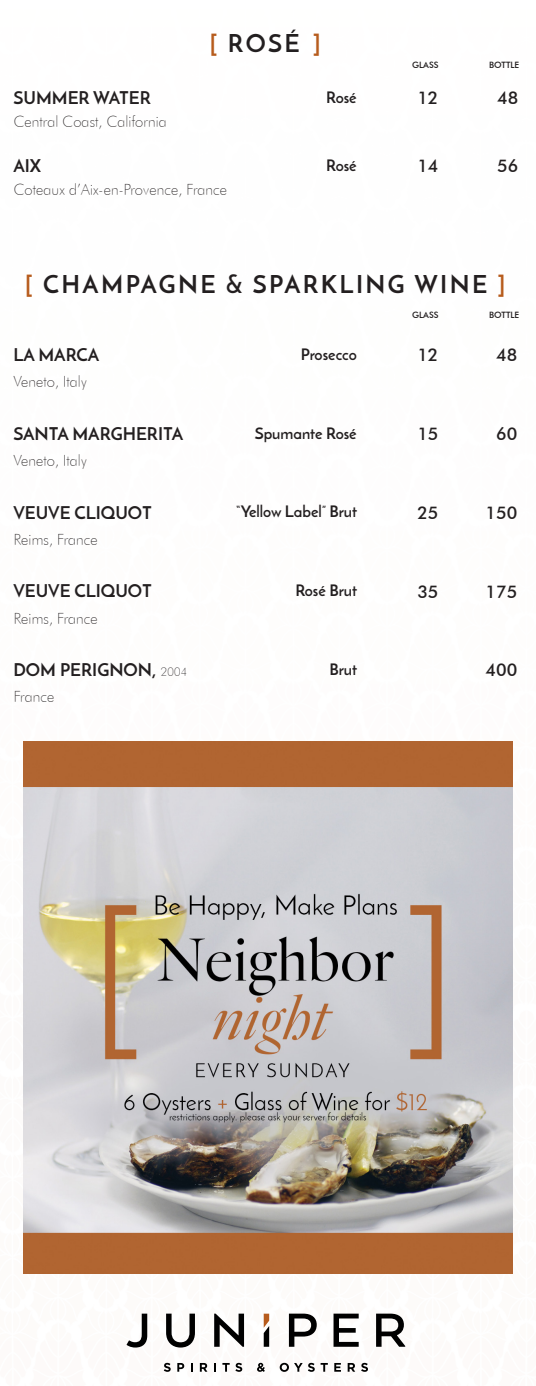
<style>
.page{position:relative;width:536px;height:1386px;background:#fff}
.page>*{position:absolute;margin:0;border:0;box-sizing:border-box;transform-origin:0 0}
.t1{font:700 24.5px "Josefin Sans";letter-spacing:.1em;color:#231f20}
.t2{font:700 17.5px "Josefin Sans";color:#231f20}
.t3{font:500 17.5px "Futura BT";color:#231f20}
.t4{font:100 15.75px "Futura";color:#231f20}
.t5{font:700 15.75px "Josefin Sans";color:#231f20}
.t6{font:500 8.75px "Futura BT";color:#231f20}
.s1{color:#b75c1d}
.s2{font-family:"Futura";font-weight:100;font-size:12.25px}
</style>
<div class="page">
<svg style="left:126px;top:1314px;width:21px;height:34px"></svg>
<svg style="left:166px;top:1314px;width:29px;height:34px"></svg>
<svg style="left:214px;top:1314px;width:30px;height:33px"></svg>
<svg style="left:263px;top:1314px;width:6px;height:33px"></svg>
<svg style="left:289px;top:1314px;width:27px;height:33px"></svg>
<svg style="left:333px;top:1314px;width:25px;height:33px"></svg>
<svg style="left:376px;top:1314px;width:29px;height:33px"></svg>
<svg style="left:164px;top:1363px;width:7px;height:9px"></svg>
<svg style="left:177px;top:1363px;width:7px;height:9px"></svg>
<svg style="left:191px;top:1363px;width:2px;height:9px"></svg>
<svg style="left:200px;top:1363px;width:7px;height:9px"></svg>
<svg style="left:214px;top:1363px;width:2px;height:9px"></svg>
<svg style="left:222px;top:1363px;width:7px;height:9px"></svg>
<svg style="left:235px;top:1363px;width:7px;height:9px"></svg>
<svg style="left:257px;top:1363px;width:8px;height:9px"></svg>
<svg style="left:279px;top:1363px;width:23px;height:9px"></svg>
<svg style="left:308px;top:1363px;width:6px;height:9px"></svg>
<svg style="left:320px;top:1363px;width:8px;height:9px"></svg>
<svg style="left:334px;top:1363px;width:7px;height:9px"></svg>
<svg style="left:347px;top:1363px;width:8px;height:9px"></svg>
<svg style="left:361px;top:1363px;width:7px;height:9px"></svg>
<img style="left:23px;top:742px;width:489px;height:531px">
<h1 class="t1" style="left:209px;top:33px;width:113px"><span class="s1">[</span> ROSÉ <span class="s1">]</span></h1>
<p class="t2" style="left:13px;top:91px;width:139px">SUMMER WATER</p>
<p class="t4" style="left:13px;top:112px;width:155px">Central Coast, California</p>
<p class="t2" style="left:13px;top:159px;width:29px">AIX</p>
<p class="t4" style="left:13px;top:180px;width:215px">Coteaux d’Aix-en-Provence, France</p>
<p class="t5" style="left:326px;top:91px;width:32px">Rosé</p>
<p class="t5" style="left:326px;top:159px;width:32px">Rosé</p>
<p class="t6" style="left:412px;top:59px;width:28px">GLASS</p>
<p class="t6" style="left:489px;top:59px;width:31px">BOTTLE</p>
<p class="t3" style="left:417px;top:87px;width:23px">12</p>
<p class="t3" style="left:417px;top:155px;width:23px">14</p>
<p class="t3" style="left:497px;top:87px;width:23px">48</p>
<p class="t3" style="left:497px;top:155px;width:23px">56</p>
<h1 class="t1" style="left:25px;top:275px;width:482px"><span class="s1">[</span> CHAMPAGNE &amp; SPARKLING WINE <span class="s1">]</span></h1>
<p class="t2" style="left:13px;top:348px;width:87px">LA MARCA</p>
<p class="t4" style="left:13px;top:373px;width:75px">Veneto, Italy</p>
<p class="t2" style="left:13px;top:427px;width:171px">SANTA MARGHERITA</p>
<p class="t4" style="left:13px;top:451px;width:75px">Veneto, Italy</p>
<p class="t2" style="left:13px;top:506px;width:140px">VEUVE CLIQUOT</p>
<p class="t4" style="left:13px;top:530px;width:86px">Reims, France</p>
<p class="t2" style="left:13px;top:584px;width:140px">VEUVE CLIQUOT</p>
<p class="t4" style="left:13px;top:609px;width:86px">Reims, France</p>
<p class="t2" style="left:13px;top:663px;width:175px">DOM PERIGNON, <span class="s2">2004</span></p>
<p class="t4" style="left:13px;top:688px;width:42px">France</p>
<p class="t5" style="left:301px;top:348px;width:57px">Prosecco</p>
<p class="t5" style="left:255px;top:427px;width:103px">Spumante Rosé</p>
<p class="t5" style="left:236px;top:506px;width:122px">“Yellow Label” Brut</p>
<p class="t5" style="left:295px;top:584px;width:63px">Rosé Brut</p>
<p class="t5" style="left:329px;top:663px;width:29px">Brut</p>
<p class="t6" style="left:412px;top:310px;width:28px">GLASS</p>
<p class="t6" style="left:489px;top:310px;width:31px">BOTTLE</p>
<p class="t3" style="left:417px;top:345px;width:23px">12</p>
<p class="t3" style="left:496px;top:345px;width:23px">48</p>
<p class="t3" style="left:417px;top:423px;width:23px">15</p>
<p class="t3" style="left:496px;top:423px;width:23px">60</p>
<p class="t3" style="left:417px;top:502px;width:23px">25</p>
<p class="t3" style="left:485px;top:502px;width:33px">150</p>
<p class="t3" style="left:417px;top:581px;width:23px">35</p>
<p class="t3" style="left:485px;top:581px;width:33px">175</p>
<p class="t3" style="left:485px;top:660px;width:33px">400</p>
</div>
